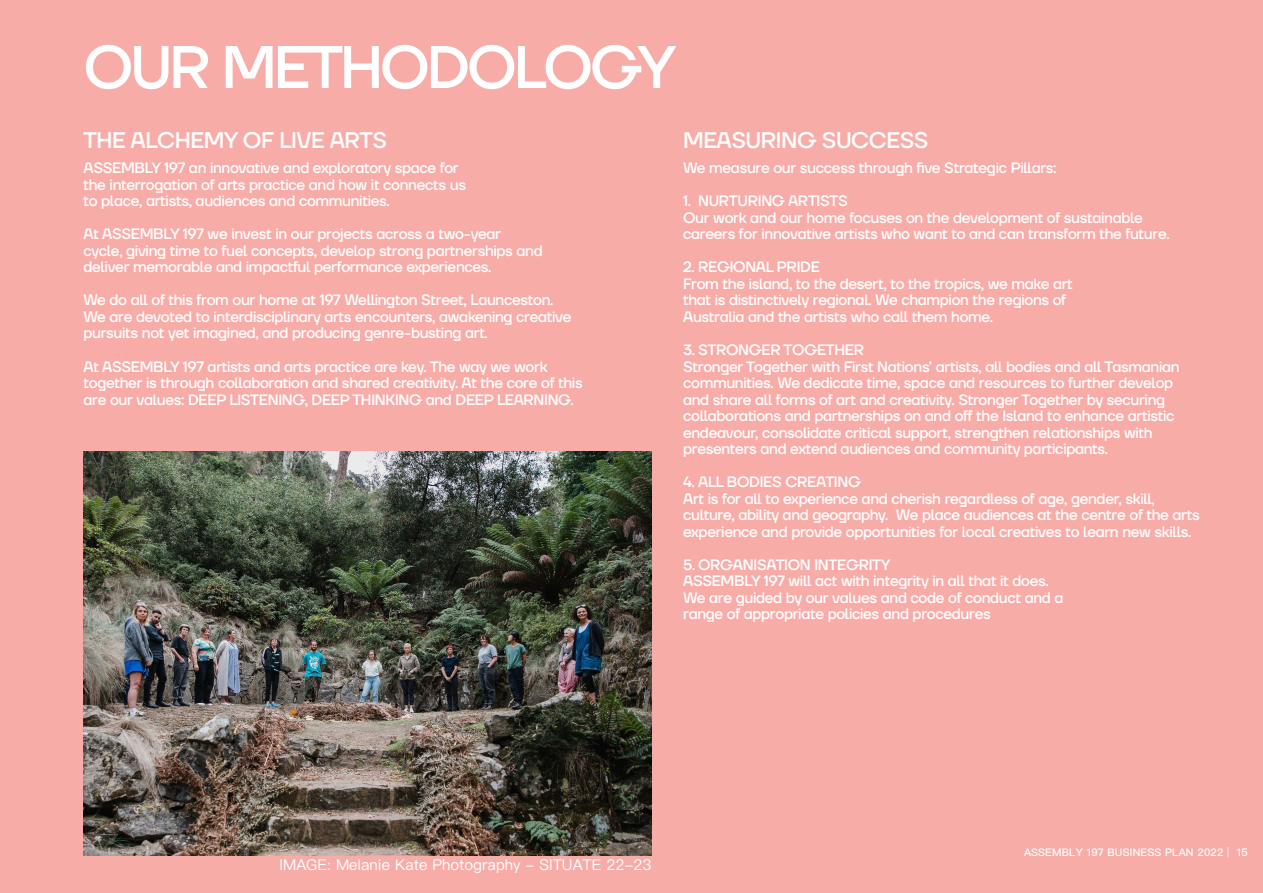
<style>
.page{position:relative;width:1263px;height:893px;background:#f8aca8}
.page>*{position:absolute;margin:0;border:0;box-sizing:border-box;transform-origin:0 0}
.t1{font:500 60px "TT Firs Neue";letter-spacing:-.05em;color:#fff}
.t2{font:500 22.5px "TT Firs Neue";letter-spacing:-.02em;color:#fff}
.t3{font:500 15px/16.5px "TT Firs Neue";letter-spacing:-.02em;color:#fff}
.t4{font:15px "Ping Fang HK";color:#fff}
.t5{font:500 10.5px "Ping Fang SC";letter-spacing:.02em;color:#fff}
.s1{font-weight:300}
</style>
<div class="page">
<img style="left:84px;top:451px;width:567px;height:404px">
<p class="t1" style="left:83px;top:26px;width:594px">OUR METHODOLOGY</p>
<p class="t2" style="left:83px;top:125px;width:305px">THE ALCHEMY OF LIVE ARTS</p>
<p class="t3" style="left:83px;top:160px;width:384px">ASSEMBLY 197 an innovative and exploratory space for the interrogation of arts practice and how it connects us to place, artists, audiences and communities.</p>
<p class="t3" style="left:83px;top:226px;width:461px">At ASSEMBLY 197 we invest in our projects across a two-year cycle, giving time to fuel concepts, develop strong partnerships and deliver memorable and impactful performance experiences.</p>
<p class="t3" style="left:83px;top:292px;width:490px">We do all of this from our home at 197 Wellington Street, Launceston.<br>We are devoted to interdisciplinary arts encounters, awakening creative pursuits not yet imagined, and producing genre-busting art.</p>
<p class="t3" style="left:83px;top:358px;width:501px">At ASSEMBLY 197 artists and arts practice are key. The way we work together is through collaboration and shared creativity. At the core of this are our values: DEEP LISTENING, DEEP THINKING and DEEP LEARNING.</p>
<p class="t2" style="left:683px;top:125px;width:247px">MEASURING SUCCESS</p>
<p class="t3" style="left:683px;top:160px;width:375px">We measure our success through five Strategic Pillars:</p>
<p class="t3" style="left:683px;top:193px;width:166px">1. NURTURING ARTISTS</p>
<p class="t3" style="left:683px;top:209px;width:488px">Our work and our home focuses on the development of sustainable careers for innovative artists who want to and can transform the future.</p>
<p class="t3" style="left:683px;top:259px;width:138px">2. REGIONAL PRIDE</p>
<p class="t3" style="left:683px;top:275px;width:391px">From the island, to the desert, to the tropics, we make art that is distinctively regional. We champion the regions of<br>Australia and the artists who call them home.</p>
<p class="t3" style="left:683px;top:341px;width:183px">3. STRONGER TOGETHER</p>
<p class="t3" style="left:683px;top:358px;width:498px">Stronger Together with First Nations’ artists, all bodies and all Tasmanian communities. We dedicate time, space and resources to further develop and share all forms of art and creativity. Stronger Together by securing collaborations and partnerships on and off the Island to enhance artistic endeavour, consolidate critical support, strengthen relationships with presenters and extend audiences and community participants.</p>
<p class="t3" style="left:683px;top:473px;width:179px">4. ALL BODIES CREATING</p>
<p class="t3" style="left:683px;top:490px;width:518px">Art is for all to experience and cherish regardless of age, gender, skill, culture, ability and geography. We place audiences at the centre of the arts experience and provide opportunities for local creatives to learn new skills.</p>
<p class="t3" style="left:683px;top:556px;width:209px">5. ORGANISATION INTEGRITY</p>
<p class="t3" style="left:683px;top:572px;width:382px">ASSEMBLY 197 will act with integrity in all that it does.<br>We are guided by our values and code of conduct and a range of appropriate policies and procedures</p>
<p class="t4" style="left:280px;top:856px;width:373px">IMAGE: Melanie Kate Photography - SITUATE 22-23</p>
<p class="t5" style="left:1024px;top:845px;width:225px">ASSEMBLY 197 BUSINESS PLAN 2022 <span class="s1">|</span> 15</p>
</div>
